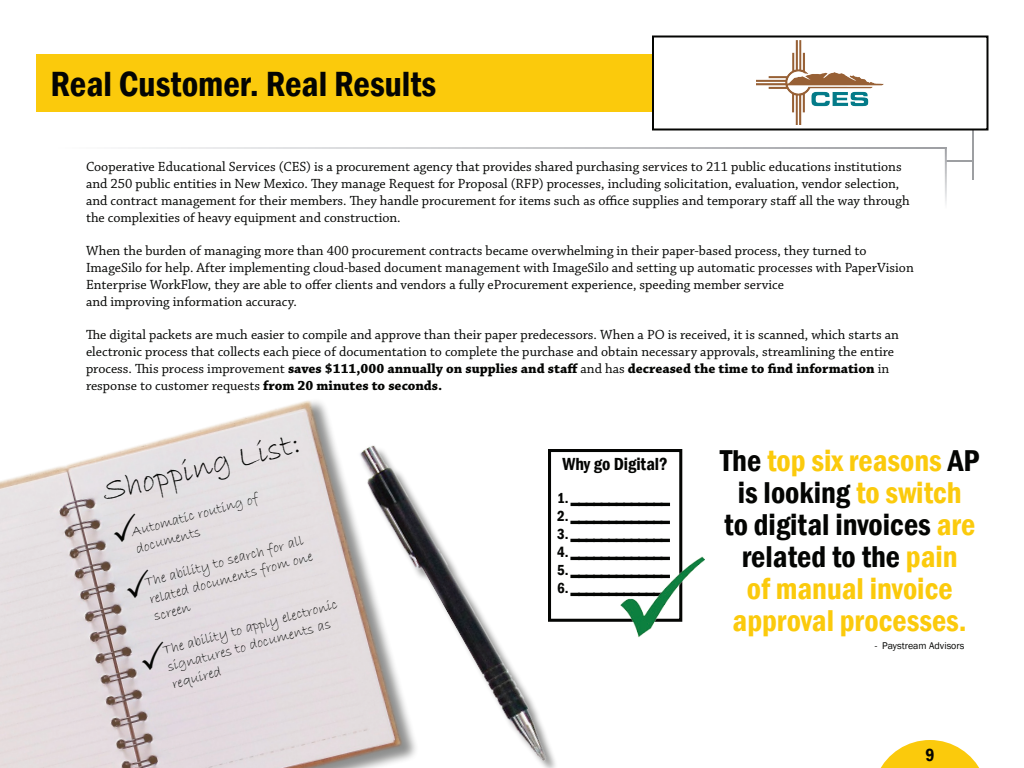
<style>
.page{position:relative;width:1024px;height:768px;background:#fff}
.page>*{position:absolute;margin:0;border:0;box-sizing:border-box;transform-origin:0 0}
.t1{font:600 condensed 36px "Franklin Gothic";color:#040503}
.t2{font:32.4px "Bradley Hand ITC";color:#040503}
.t3{font:600 condensed 31px/32px "Franklin Gothic";color:#fbca0c;text-align:center}
.t4{font:600 condensed 18px "Franklin Gothic";color:#040503}
.t5{font:600 condensed 15px "Franklin Gothic";color:#040503}
.t6{font:14.6px/17.5px "Bradley Hand ITC";color:#040503}
.t7{font:14px/16.8px "Chaparral Pro";color:#040503}
.t8{font:10px "Franklin Gothic";color:#040503}
.s1{font-weight:700}
.s2{color:#040503}
</style>
<div class="page">
<hr style="left:945px;top:160px;width:28px;height:2px;background:#9d9fa2">
<hr style="left:972px;top:119px;width:2px;height:61px;background:#9d9fa2">
<hr style="left:945px;top:147px;width:2px;height:62px;background:#fff">
<img style="left:0;top:400px;width:329px;height:368px">
<div style="left:36px;top:54px;width:620px;height:58px;background:#fbca0c"></div>
<img style="left:326px;top:420px;width:230px;height:348px">
<svg style="left:880px;top:740px;width:100px;height:28px"></svg>
<div style="left:550px;top:451px;width:131px;height:169px;background:#fff"></div>
<div style="left:548px;top:449px;width:134px;height:173px;border:3px solid #040503"></div>
<img style="left:620px;top:554px;width:84px;height:83px">
<div style="left:653px;top:36px;width:335px;height:94px;background:#fff"></div>
<div style="left:652px;top:36px;width:336px;height:94px;border:2px solid #040503"></div>
<img style="left:756px;top:41px;width:127px;height:84px">
<svg style="left:110px;top:512px;width:31px;height:31px"></svg>
<svg style="left:123px;top:568px;width:31px;height:31px"></svg>
<svg style="left:138px;top:640px;width:31px;height:31px"></svg>
<h1 class="t1" style="left:50px;top:60px;width:387px">Real Customer. Real Results</h1>
<p class="t7" style="left:86px;top:159px;width:825px">Cooperative Educational Services (CES) is a procurement agency that provides shared purchasing services to 211 public educations institutions and 250 public entities in New Mexico. They manage Request for Proposal (RFP) processes, including solicitation, evaluation, vendor selection, and contract management for their members. They handle procurement for items such as office supplies and temporary staff all the way through the complexities of heavy equipment and construction.</p>
<p class="t7" style="left:86px;top:243px;width:829px">When the burden of managing more than 400 procurement contracts became overwhelming in their paper-based process, they turned to ImageSilo for help. After implementing cloud-based document management with ImageSilo and setting up automatic processes with PaperVision Enterprise WorkFlow, they are able to offer clients and vendors a fully eProcurement experience, speeding member service<br>and improving information accuracy.</p>
<p class="t7" style="left:86px;top:327px;width:815px">The digital packets are much easier to compile and approve than their paper predecessors. When a PO is received, it is scanned, which starts an electronic process that collects each piece of documentation to complete the purchase and obtain necessary approvals, streamlining the entire process. This process improvement <span class="s1">saves $111,000 annually on supplies and staff</span> and has <span class="s1">decreased the time to find information</span> in response to customer requests <span class="s1">from 20 minutes to seconds.</span></p>
<h2 class="t2" style="left:98px;top:472px;width:204px;rotate:-14deg">Shopping List:</h2>
<p class="t6" style="left:129px;top:524px;width:132px;rotate:-15deg">Automatic routing of documents</p>
<p class="t6" style="left:143px;top:574px;width:170px;rotate:-15deg">The ability to search for all related documents from one screen</p>
<p class="t6" style="left:161px;top:642px;width:182px;rotate:-15deg">The ability to apply electronic signatures to documents as required</p>
<p class="t4" style="left:563px;top:452px;width:107px">Why go Digital?</p>
<p class="t5" style="left:557px;top:488px;width:113px">1. _____________</p>
<p class="t5" style="left:557px;top:506px;width:113px">2. _____________</p>
<p class="t5" style="left:557px;top:524px;width:113px">3. _____________</p>
<p class="t5" style="left:557px;top:542px;width:113px">4. _____________</p>
<p class="t5" style="left:557px;top:560px;width:113px">5. _____________</p>
<p class="t5" style="left:557px;top:578px;width:113px">6. _____________</p>
<h3 class="t3" style="left:720px;top:444px;width:261px"><span class="s2">The</span> top six reasons <span class="s2">AP is looking</span> to switch<br><span class="s2">to digital invoices</span> are <span class="s2">related to the</span> pain<br>of manual invoice approval processes.</h3>
<p class="t8" style="left:875px;top:639px;width:91px">- Paystream Advisors</p>
<p class="t4" style="left:925px;top:743px;width:11px">9</p>
</div>
